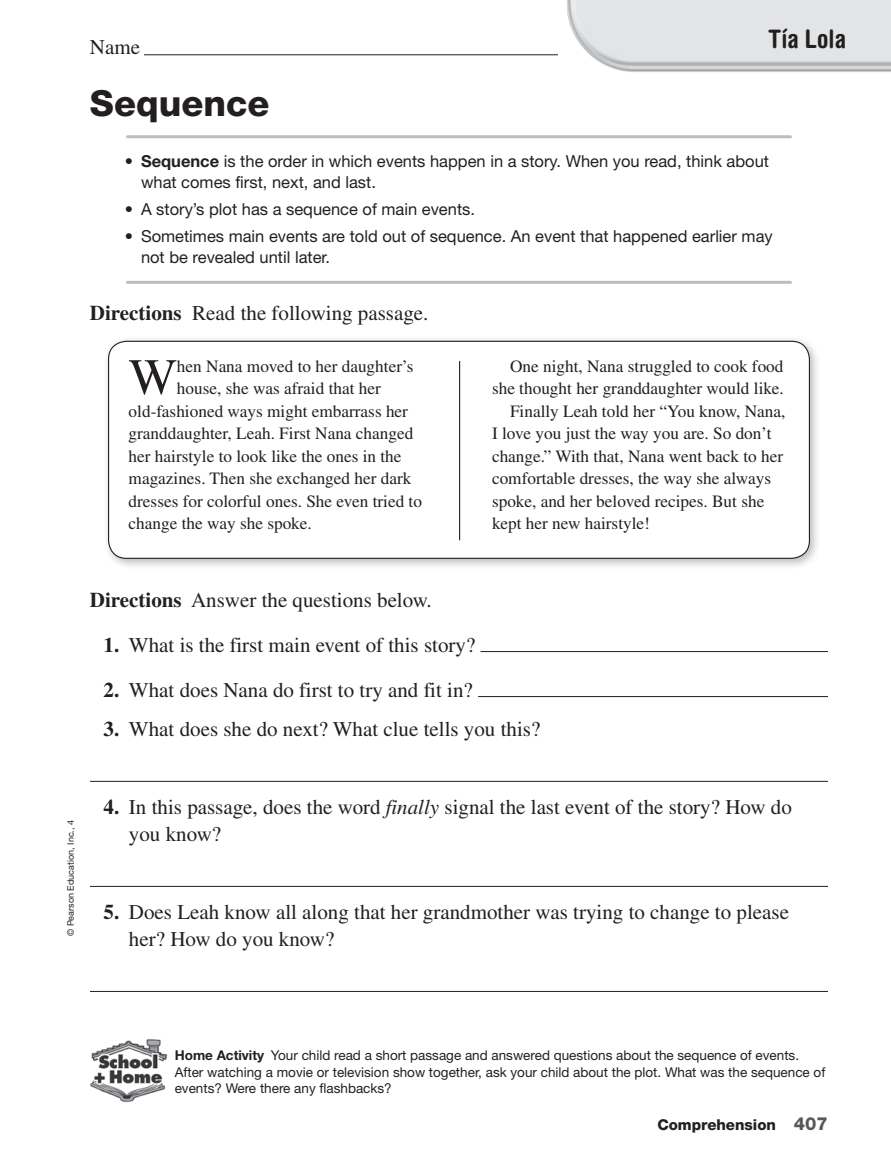
<style>
.page{position:relative;width:891px;height:1175px;background:#fff}
.page>*{position:absolute;margin:0;border:0;box-sizing:border-box;transform-origin:0 0}
.t1{font:51.3px "Times LT Std";color:#231f20}
.t2{font:800 36px "Helvetica Neue LT Std";color:#231f20}
.t3{font:700 condensed 25.5px "Helvetica Rounded LT Std";color:#231f20}
.t4{font:21px/27px "Times LT Std";color:#231f20}
.t5{font:17.25px "Times LT Std";color:#231f20}
.t6{font:16.5px/21px "Helvetica Neue LT Std";color:#231f20}
.t7{font:800 15px "Helvetica Neue LT Std";color:#231f20}
.t8{font:13.5px/16.5px "Helvetica Neue LT Std";color:#231f20}
.t9{font:9px "Helvetica Neue LT Std";color:#231f20}
.s1{font-weight:700}
.s2{font-style:italic}
.s3{font-size:18px;color:#57585a}
</style>
<div class="page">
<img style="left:555px;top:0;width:336px;height:72px">
<img style="left:90px;top:1039px;width:78px;height:64px">
<hr style="left:144px;top:54px;width:414px;height:1px;background:#231f20">
<hr style="left:90px;top:781px;width:738px;height:1px;background:#231f20">
<hr style="left:90px;top:886px;width:738px;height:1px;background:#231f20">
<hr style="left:90px;top:991px;width:738px;height:1px;background:#231f20">
<hr style="left:127px;top:135px;width:663px;height:3px;background:#bcbdc0">
<hr style="left:127px;top:281px;width:663px;height:3px;background:#bcbdc0">
<div style="left:103px;top:335px;width:718px;height:235px;background:#231f20;opacity:.3"></div>
<div style="left:109px;top:341px;width:700px;height:217px;background:#fff;border-radius:18px"></div>
<div style="left:108px;top:341px;width:702px;height:218px;border:1px solid #231f20;border-radius:18px"></div>
<hr style="left:459px;top:361px;width:1px;height:179px;background:#231f20">
<hr style="left:481px;top:651px;width:347px;height:1px;background:#231f20">
<hr style="left:478px;top:696px;width:350px;height:1px;background:#231f20">
<p class="t4" style="left:90px;top:34px;width:52px">Name</p>
<p class="t3" style="left:768px;top:23px;width:79px">Tía Lola</p>
<p class="t2" style="left:90px;top:81px;width:181px">Sequence</p>
<p class="t6" style="left:141px;top:150px;width:630px;text-indent:-16px">• <span class="s1">Sequence</span> is the order in which events happen in a story. When you read, think about what comes first, next, and last.</p>
<p class="t6" style="left:125px;top:198px;width:352px">• A story’s plot has a sequence of main events.</p>
<p class="t6" style="left:141px;top:225px;width:633px;text-indent:-16px">• Sometimes main events are told out of sequence. An event that happened earlier may not be revealed until later.</p>
<p class="t4" style="left:90px;top:299px;width:340px"><span class="s1">Directions</span> Read the following passage.</p>
<p class="t1" style="left:129px;top:348px;width:50px">W</p>
<p class="t5" style="left:177px;top:356px;width:238px">hen Nana moved to her daughter’s</p>
<p class="t5" style="left:177px;top:379px;width:205px">house, she was afraid that her</p>
<p class="t5" style="left:129px;top:401px;width:281px">old-fashioned ways might embarrass her</p>
<p class="t5" style="left:129px;top:423px;width:286px">granddaughter, Leah. First Nana changed</p>
<p class="t5" style="left:129px;top:446px;width:274px">her hairstyle to look like the ones in the</p>
<p class="t5" style="left:129px;top:468px;width:284px">magazines. Then she exchanged her dark</p>
<p class="t5" style="left:129px;top:491px;width:295px">dresses for colorful ones. She even tried to</p>
<p class="t5" style="left:129px;top:513px;width:185px">change the way she spoke.</p>
<p class="t5" style="left:510px;top:356px;width:275px">One night, Nana struggled to cook food</p>
<p class="t5" style="left:492px;top:378px;width:293px">she thought her granddaughter would like.</p>
<p class="t5" style="left:510px;top:401px;width:277px">Finally Leah told her “You know, Nana,</p>
<p class="t5" style="left:492px;top:423px;width:281px">I love you just the way you are. So don’t</p>
<p class="t5" style="left:492px;top:446px;width:293px">change.” With that, Nana went back to her</p>
<p class="t5" style="left:492px;top:468px;width:281px">comfortable dresses, the way she always</p>
<p class="t5" style="left:492px;top:491px;width:274px">spoke, and her beloved recipes. But she</p>
<p class="t5" style="left:492px;top:513px;width:159px">kept her new hairstyle!</p>
<p class="t4" style="left:90px;top:586px;width:343px"><span class="s1">Directions</span> Answer the questions below.</p>
<p class="t4" style="left:104px;top:631px;width:373px"><span class="s1">1.</span> What is the first main event of this story?</p>
<p class="t4" style="left:104px;top:676px;width:371px"><span class="s1">2.</span> What does Nana do first to try and fit in?</p>
<p class="t4" style="left:104px;top:715px;width:438px"><span class="s1">3.</span> What does she do next? What clue tells you this?</p>
<p class="t9" style="left:65px;top:936px;width:118px;rotate:-90deg">© Pearson Education, Inc., 4</p>
<p class="t4" style="left:129px;top:793px;width:664px;text-indent:-25px"><span class="s1">4.</span> In this passage, does the word <span class="s2">finally</span> signal the last event of the story? How do you know?</p>
<p class="t4" style="left:129px;top:898px;width:662px;text-indent:-25px"><span class="s1">5.</span> Does Leah know all along that her grandmother was trying to change to please her? How do you know?</p>
<p class="t8" style="left:175px;top:1047px;width:652px"><span class="s1">Home Activity</span> Your child read a short passage and answered questions about the sequence of events.<br>After watching a movie or television show together, ask your child about the plot. What was the sequence of events? Were there any flashbacks?</p>
<p class="t7" style="left:657px;top:1115px;width:172px">Comprehension <span class="s3">407</span></p>
</div>
